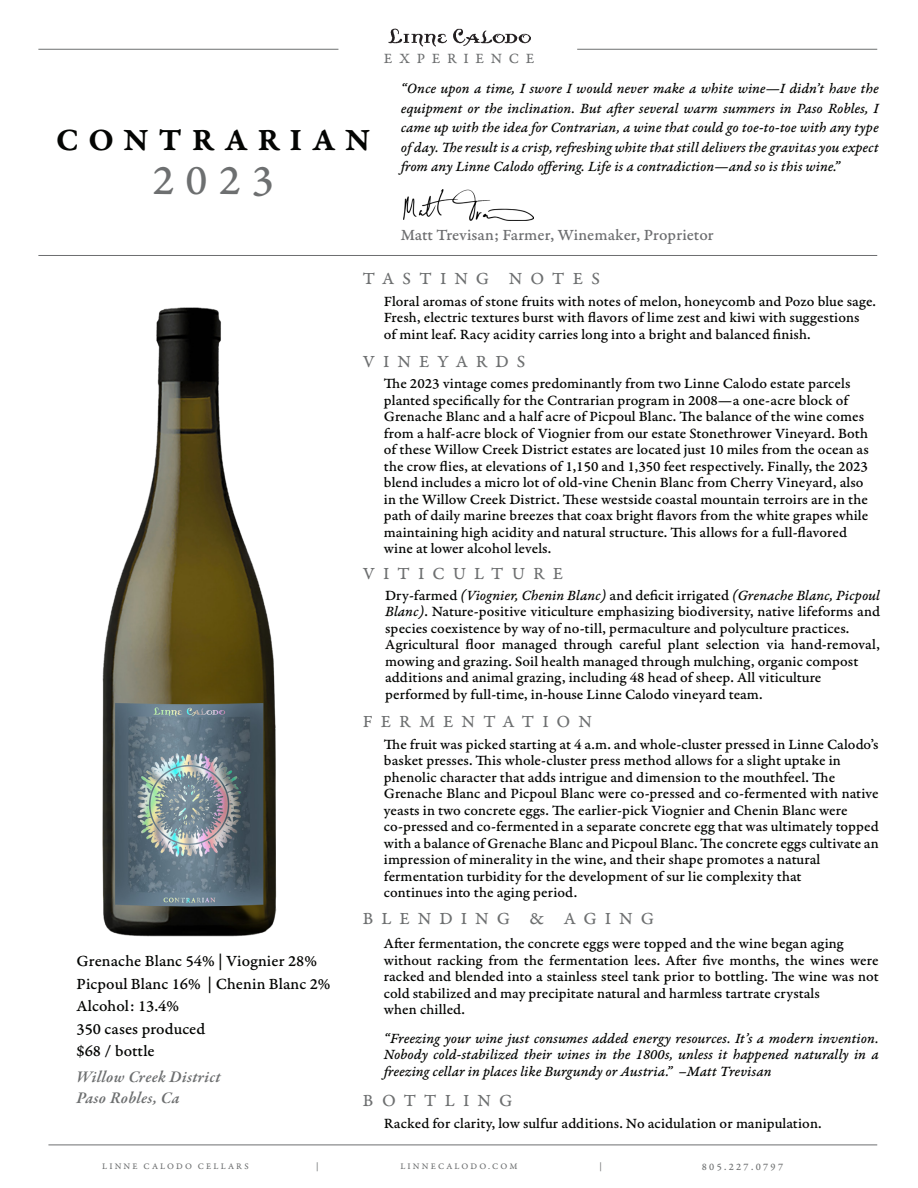
<style>
.page{position:relative;width:918px;height:1188px;background:#fff}
.page>*{position:absolute;margin:0;border:0;box-sizing:border-box;transform-origin:0 0}
.t1{font:45px "Garamond Premr Pro Capt";color:#6d6f70}
.t2{font:33px "Garamond Premr Pro Smbd Capt";letter-spacing:.295em;color:#040503}
.t3{font:18px "Garamond Premr Pro Capt";letter-spacing:.445em;color:#6d6f70}
.t4{font:16.5px "Garamond Premr Pro Med Capt";color:#040503}
.t5{font:16.5px "Garamond Premr Pro Med Capt";color:#6d6e70}
.t6{font:italic 600 16.5px "Garamond Premr Pro";letter-spacing:.02em;color:#6d6f70}
.t7{font:15px/16.5px "Garamond Premr Pro Med Capt";color:#040503}
.t8{font:15px/19.5px "Garamond Premr Pro Med It Capt";color:#040503;text-align:justify}
.t9{font:15px "Garamond Premr Pro Capt";letter-spacing:.455em;color:#6d6f70}
.t10{font:10.5px "Garamond Premr Pro Capt";letter-spacing:.22em;color:#6d6f70}
.t11{font:9px "Garamond Premr Pro Capt";letter-spacing:.235em;color:#6d6f70}
.t12{font:9px "Garamond Premr Pro Capt";color:#6d6e70}
.s1{font-family:"Garamond Premr Pro Med It Capt"}
</style>
<div class="page">
<hr style="left:38px;top:49px;width:300px;height:1px;background:#6d6f70">
<hr style="left:577px;top:49px;width:300px;height:1px;background:#6d6f70">
<hr style="left:38px;top:255px;width:839px;height:1px;background:#6d6e70">
<hr style="left:48px;top:1145px;width:829px;height:1px;background:#6d6f70">
<img style="left:388px;top:28px;width:143px;height:19px">
<img style="left:102px;top:307px;width:175px;height:630px">
<img style="left:404px;top:189px;width:130px;height:32px">
<p class="t2" style="left:56px;top:119px;width:316px">CONTRARIAN</p>
<p class="t1" style="left:152px;top:153px;width:123px">2023</p>
<p class="t9" style="left:384px;top:49px;width:152px">EXPERIENCE</p>
<p class="t8" style="left:401px;top:80px;width:479px">“Once upon a time, I swore I would never make a white wine—I didn’t have the equipment or the inclination. But after several warm summers in Paso Robles, I came up with the idea for Contrarian, a wine that could go toe-to-toe with any type of day. The result is a crisp, refreshing white that still delivers the gravitas you expect from any Linne Calodo offering. Life is a contradiction—and so is this wine.”</p>
<p class="t5" style="left:400px;top:225px;width:315px">Matt Trevisan; Farmer, Winemaker, Proprietor</p>
<p class="t3" style="left:363px;top:268px;width:238px">TASTING NOTES</p>
<p class="t7" style="left:384px;top:293px;width:494px">Floral aromas of stone fruits with notes of melon, honeycomb and Pozo blue sage.<br>Fresh, electric textures burst with flavors of lime zest and kiwi with suggestions</p>
<p class="t7" style="left:384px;top:326px;width:428px">of mint leaf. Racy acidity carries long into a bright and balanced finish.</p>
<p class="t3" style="left:363px;top:350px;width:164px">VINEYARDS</p>
<p class="t7" style="left:384px;top:375px;width:487px">The 2023 vintage comes predominantly from two Linne Calodo estate parcels planted specifically for the Contrarian program in 2008—a one-acre block of Grenache Blanc and a half acre of Picpoul Blanc. The balance of the wine comes from a half-acre block of Viognier from our estate Stonethrower Vineyard. Both of these Willow Creek District estates are located just 10 miles from the ocean as the crow flies, at elevations of 1,150 and 1,350 feet respectively. Finally, the 2023 blend includes a micro lot of old-vine Chenin Blanc from Cherry Vineyard, also in the Willow Creek District. These westside coastal mountain terroirs are in the path of daily marine breezes that coax bright flavors from the white grapes while maintaining high acidity and natural structure. This allows for a full-flavored wine at lower alcohol levels.</p>
<p class="t3" style="left:363px;top:563px;width:202px">VITICULTURE</p>
<p class="t7" style="left:385px;top:587px;width:496px;text-align:justify">Dry-farmed <span class="s1">(Viognier, Chenin Blanc)</span> and deficit irrigated <span class="s1">(Grenache Blanc, Picpoul Blanc)</span>. Nature-positive viticulture emphasizing biodiversity, native lifeforms and species coexistence by way of no-till, permaculture and polyculture practices.</p>
<p class="t7" style="left:385px;top:637px;width:496px">Agricultural floor managed through careful plant selection via hand-removal, mowing and grazing. Soil health managed through mulching, organic compost</p>
<p class="t7" style="left:385px;top:670px;width:438px">additions and animal grazing, including 48 head of sheep. All viticulture</p>
<p class="t7" style="left:385px;top:686px;width:379px">performed by full-time, in-house Linne Calodo vineyard team.</p>
<p class="t3" style="left:363px;top:710px;width:231px">FERMENTATION</p>
<p class="t7" style="left:384px;top:736px;width:496px">The fruit was picked starting at 4 a.m. and whole-cluster pressed in Linne Calodo’s basket presses. This whole-cluster press method allows for a slight uptake in</p>
<p class="t7" style="left:384px;top:769px;width:453px">phenolic character that adds intrigue and dimension to the mouthfeel. The</p>
<p class="t7" style="left:384px;top:786px;width:496px">Grenache Blanc and Picpoul Blanc were co-pressed and co-fermented with native yeasts in two concrete eggs. The earlier-pick Viognier and Chenin Blanc were</p>
<p class="t7" style="left:384px;top:819px;width:496px;text-align:justify">co-pressed and co-fermented in a separate concrete egg that was ultimately topped with a balance of Grenache Blanc and Picpoul Blanc. The concrete eggs cultivate an impression of minerality in the wine, and their shape promotes a natural</p>
<p class="t7" style="left:384px;top:868px;width:419px">fermentation turbidity for the development of sur lie complexity that</p>
<p class="t7" style="left:384px;top:885px;width:195px">continues into the aging period.</p>
<p class="t4" style="left:77px;top:951px;width:242px">Grenache Blanc 54% | Viognier 28%</p>
<p class="t4" style="left:77px;top:974px;width:255px">Picpoul Blanc 16% | Chenin Blanc 2%</p>
<p class="t4" style="left:77px;top:996px;width:104px">Alcohol: 13.4%</p>
<p class="t4" style="left:77px;top:1019px;width:130px">350 cases produced</p>
<p class="t4" style="left:77px;top:1041px;width:80px">$68 / bottle</p>
<p class="t6" style="left:77px;top:1066px;width:146px">Willow Creek District</p>
<p class="t6" style="left:77px;top:1087px;width:105px">Paso Robles, Ca</p>
<p class="t3" style="left:363px;top:907px;width:293px">BLENDING &amp; AGING</p>
<p class="t7" style="left:384px;top:935px;width:462px">After fermentation, the concrete eggs were topped and the wine began aging</p>
<p class="t7" style="left:384px;top:952px;width:496px;text-align:justify">without racking from the fermentation lees. After five months, the wines were racked and blended into a stainless steel tank prior to bottling. The wine was not cold stabilized and may precipitate natural and harmless tartrate crystals</p>
<p class="t7" style="left:384px;top:1001px;width:83px">when chilled.</p>
<p class="t8" style="left:384px;top:1030px;width:496px;line-height:16.5px">“Freezing your wine just consumes added energy resources. It’s a modern invention.<br>Nobody cold-stabilized their wines in the 1800s, unless it happened naturally in a freezing cellar in places like Burgundy or Austria.” –Matt Trevisan</p>
<p class="t7" style="left:384px;top:1116px;width:439px">Racked for clarity, low sulfur additions. No acidulation or manipulation.</p>
<p class="t3" style="left:363px;top:1090px;width:151px">BOTTLING</p>
<p class="t11" style="left:102px;top:1160px;width:148px">LINNE CALODO CELLARS</p>
<p class="t11" style="left:316px;top:1161px;width:4px">|</p>
<p class="t11" style="left:400px;top:1160px;width:119px">LINNECALODO.COM</p>
<p class="t12" style="left:600px;top:1161px;width:4px">|</p>
<p class="t10" style="left:702px;top:1160px;width:83px">805.227.0797</p>
</div>
